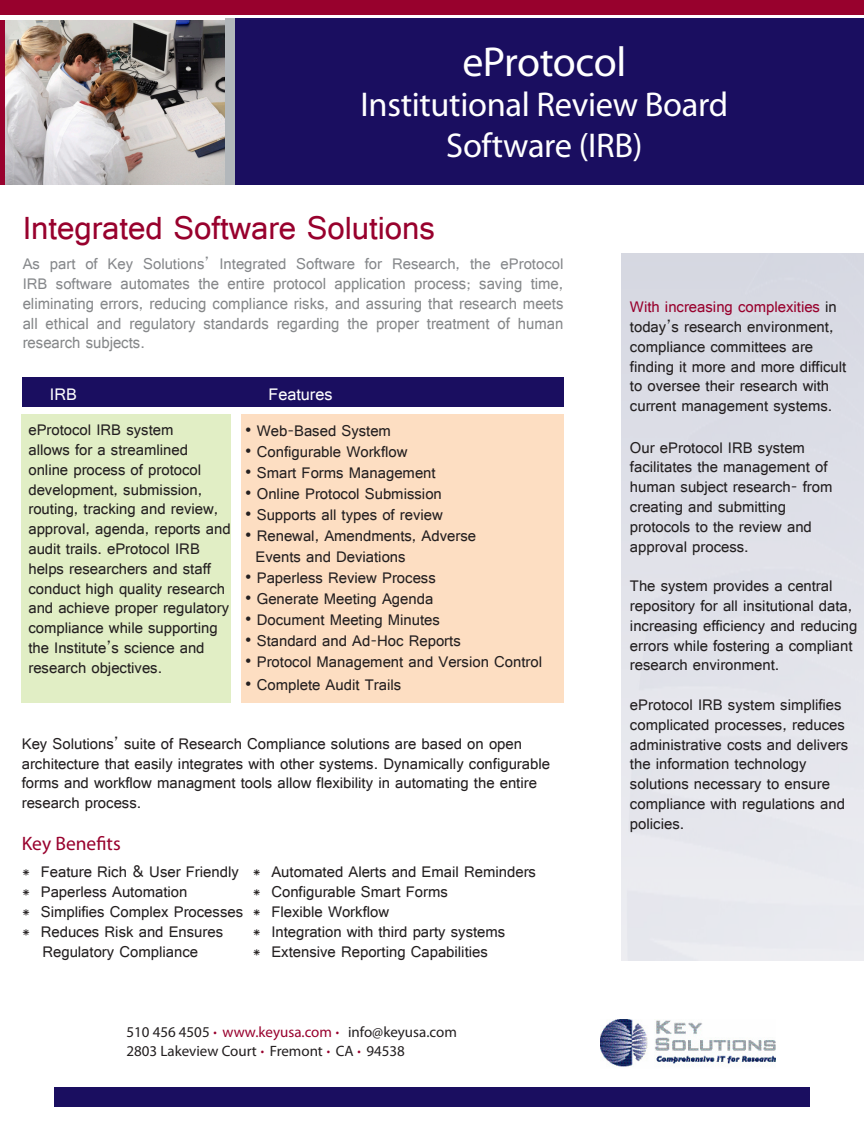
<style>
.page{position:relative;width:864px;height:1134px;background:#fff}
.page>*{position:absolute;margin:0;border:0;box-sizing:border-box;transform-origin:0 0}
.t1{font:42px "Myriad Pro";letter-spacing:-.015em;color:#fff}
.t2{font:34.5px "Myriad Pro";letter-spacing:-.01em;color:#fff}
.t3{font:34.5px "Raavi";color:#98012d}
.t4{font:19.5px "Myriad Pro";color:#98012d}
.t5{font:18px "Raavi";color:#fff}
.t6{font:17.4px/19.8px "Raavi";color:#86888a;scale:.95 1}
.t7{font:16.5px/19.8px "Raavi";color:#231f20}
.t8{font:16.5px "Raavi";color:#86888b}
.ks_plain_text{font:15px "Myriad Pro";color:#231f20}
.s1{font-size:16.5px;color:#86888b}
.s2{color:#98012d}
</style>
<div class="page">
<div style="left:241px;top:414px;width:322px;height:289px;background:#fddec2"></div>
<div style="left:225px;top:19px;width:11px;height:166px;background:#b2b7bb"></div>
<img style="left:600px;top:1019px;width:175px;height:48px">
<div style="left:0;top:0;width:864px;height:14px;background:#98012d"></div>
<div style="left:54px;top:1088px;width:756px;height:19px;background:#1a0e60"></div>
<div style="left:236px;top:18px;width:628px;height:167px;background:#1a0e60"></div>
<div style="left:0;top:21px;width:5px;height:164px;background:#98012d"></div>
<div style="left:22px;top:414px;width:209px;height:289px;background:#e1eec5"></div>
<div style="left:22px;top:377px;width:541px;height:29px;background:#1a0e60"></div>
<img style="left:5px;top:21px;width:219px;height:164px">
<p class="t1" style="left:462px;top:36px;width:165px">eProtocol</p>
<p class="t2" style="left:360px;top:83px;width:369px">Institutional Review Board</p>
<p class="t2" style="left:446px;top:124px;width:198px">Software (IRB)</p>
<p class="t3" style="left:23px;top:207px;width:414px">Integrated Software Solutions</p>
<p class="t8" style="left:23px;top:254px;width:542px">As part of Key Solutions’ Integrated Software for Research, the eProtocol</p>
<p class="t6" style="left:23px;top:273px;width:571px"><span class="s1">IRB software</span> automates the entire protocol application process; saving time,</p>
<p class="t6" style="left:23px;top:293px;width:571px">eliminating errors, reducing compliance risks, and assuring that research meets all ethical and regulatory standards regarding the proper treatment of human</p>
<p class="t6" style="left:23px;top:333px;width:130px">research subjects.</p>
<p class="t5" style="left:50px;top:384px;width:29px">IRB</p>
<p class="t5" style="left:269px;top:384px;width:65px">Features</p>
<p class="t7" style="left:28px;top:420px;width:204px">eProtocol IRB system<br>allows for a streamlined online process of protocol development, submission, routing, tracking and review, approval, agenda, reports and audit trails. eProtocol IRB helps researchers and staff conduct high quality research and achieve proper regulatory compliance while supporting the Institute’s science and research objectives.</p>
<p class="t7" style="left:245px;top:421px;width:147px">• Web-Based System</p>
<p class="t7" style="left:245px;top:442px;width:164px">• Configurable Workflow</p>
<p class="t7" style="left:245px;top:463px;width:192px">• Smart Forms Management</p>
<p class="t7" style="left:245px;top:484px;width:198px">• Online Protocol Submission</p>
<p class="t7" style="left:245px;top:505px;width:199px">• Supports all types of review</p>
<p class="t7" style="left:256px;top:525px;width:222px;line-height:21px;text-indent:-10px">• Renewal, Amendments, Adverse<br>Events and Deviations</p>
<p class="t7" style="left:245px;top:568px;width:192px">• Paperless Review Process</p>
<p class="t7" style="left:245px;top:589px;width:190px">• Generate Meeting Agenda</p>
<p class="t7" style="left:245px;top:610px;width:196px">• Document Meeting Minutes</p>
<p class="t7" style="left:245px;top:631px;width:217px">• Standard and Ad-Hoc Reports</p>
<p class="t7" style="left:245px;top:652px;width:298px">• Protocol Management and Version Control</p>
<p class="t7" style="left:245px;top:674px;width:158px">• Complete Audit Trails</p>
<p class="t7" style="left:22px;top:733px;width:502px">Key Solutions’ suite of Research Compliance solutions are based on open</p>
<p class="t7" style="left:22px;top:753px;width:530px">architecture that easily integrates with other systems. Dynamically configurable forms and workflow managment tools allow flexibility in automating the entire research process.</p>
<p class="t4" style="left:22px;top:831px;width:101px">Key Benefits</p>
<p class="t7" style="left:22px;top:862px;width:219px">* Feature Rich &amp; User Friendly</p>
<p class="t7" style="left:22px;top:882px;width:167px">* Paperless Automation</p>
<p class="t7" style="left:22px;top:901px;width:223px">* Simplifies Complex Processes</p>
<p class="t7" style="left:22px;top:921px;width:203px">* Reduces Risk and Ensures</p>
<p class="t7" style="left:42px;top:941px;width:157px">Regulatory Compliance</p>
<p class="t7" style="left:252px;top:862px;width:285px">* Automated Alerts and Email Reminders</p>
<p class="t7" style="left:252px;top:882px;width:197px">* Configurable Smart Forms</p>
<p class="t7" style="left:252px;top:901px;width:138px">* Flexible Workflow</p>
<p class="t7" style="left:252px;top:921px;width:255px">* Integration with third party systems</p>
<p class="t7" style="left:252px;top:941px;width:237px">* Extensive Reporting Capabilities</p>
<p class="ks_plain_text" style="left:126px;top:1022px;width:332px">510 456 4505 <sup>.</sup> <span class="s2">www.keyusa.com</span> <sup>.</sup> info@keyusa.com</p>
<p class="ks_plain_text" style="left:126px;top:1042px;width:280px">2803 Lakeview Court <sup>.</sup> Fremont <sup>.</sup> CA <sup>.</sup> 94538</p>
<p class="t7" style="left:630px;top:297px;width:208px"><span class="s2">With increasing complexities</span> in today’s research environment, compliance committees are</p>
<p class="t7" style="left:630px;top:356px;width:218px">finding it more and more difficult to oversee their research with current management systems.</p>
<p class="t7" style="left:630px;top:437px;width:177px">Our eProtocol IRB system</p>
<p class="t7" style="left:630px;top:457px;width:204px">facilitates the management of human subject research- from creating and submitting</p>
<p class="t7" style="left:630px;top:516px;width:183px">protocols to the review and</p>
<p class="t7" style="left:630px;top:536px;width:120px">approval process.</p>
<p class="t7" style="left:630px;top:576px;width:229px">The system provides a central repository for all insitutional data, increasing efficiency and reducing errors while fostering a compliant</p>
<p class="t7" style="left:630px;top:655px;width:151px">research environment.</p>
<p class="t7" style="left:630px;top:694px;width:220px">eProtocol IRB system simplifies complicated processes, reduces administrative costs and delivers the information technology</p>
<p class="t7" style="left:630px;top:774px;width:217px">solutions necessary to ensure compliance with regulations and policies.</p>
</div>
